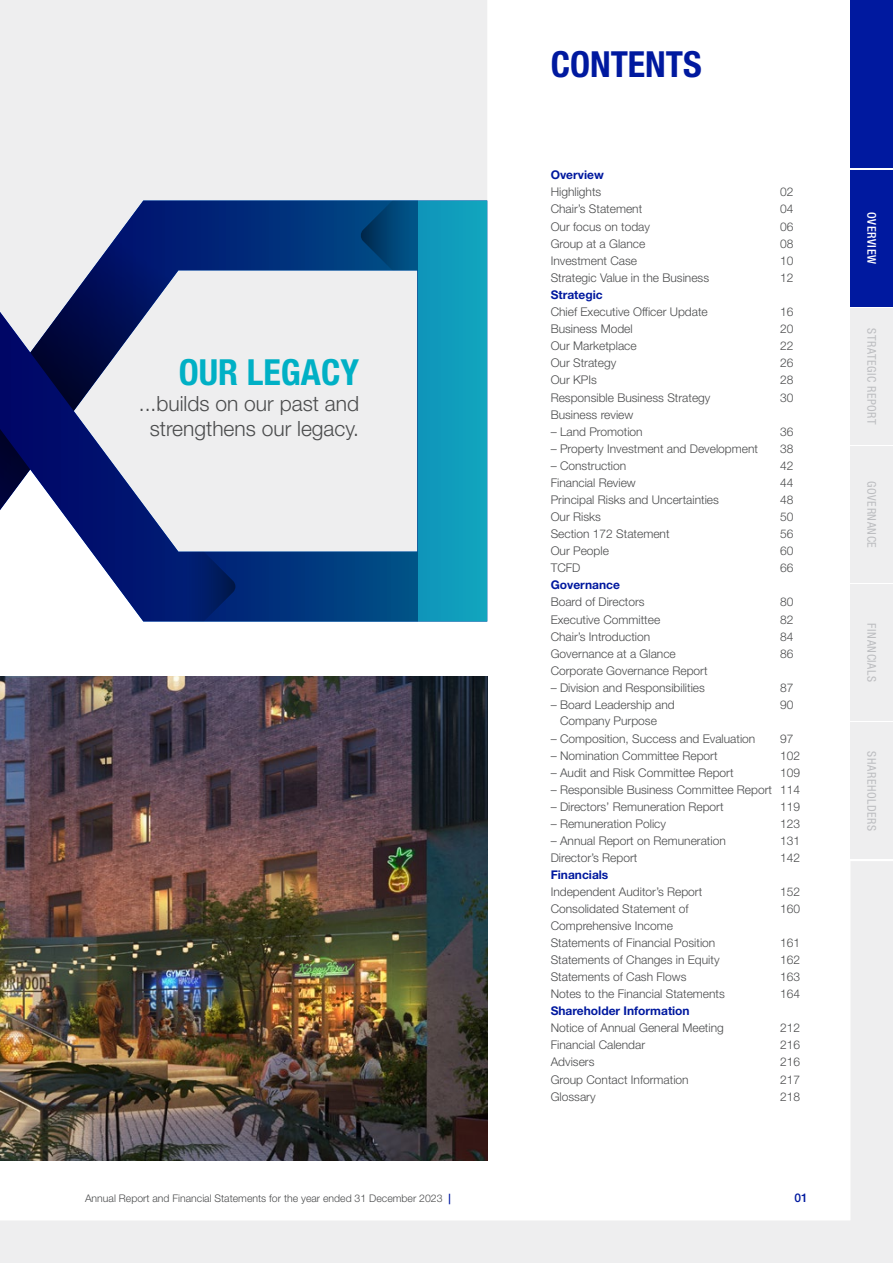
<style>
.page{position:relative;width:893px;height:1263px;background:#fff}
.page>*{position:absolute;margin:0;border:0;box-sizing:border-box;transform-origin:0 0}
.t1{font:700 condensed 36px "Helvetica Neue LT Std";color:#00b0c5}
.t2{font:700 condensed 36px "Helvetica Neue LT Std";color:#00199f}
.t3{font:300 21px/25.5px "Helvetica Neue LT Std";color:#4b4c4d;text-align:center}
.t4{font:300 12px/16.5px "Helvetica Neue LT Std";color:#4b4c4d}
.t5{font:700 12px "Helvetica Neue LT Std";color:#00199f}
.t6{font:condensed 12px "Helvetica Neue LT Std";letter-spacing:.045em;color:#bcbdc0}
.t7{font:500 condensed 12px "Helvetica Neue LT Std";letter-spacing:.04em;color:#fff}
.t8{font:500 12px "Helvetica Neue LT Std";color:#00199f}
.t9{font:300 10.5px "Helvetica Neue LT Std";color:#4b4c4d}
.s1{font-weight:500;color:#00199f}
</style>
<div class="page">
<div style="left:0;top:0;width:487px;height:201px;background:#eeeeef"></div>
<svg style="left:235px;top:201px;width:252px;height:420px;background:#7bb0c8"></svg>
<svg style="left:361px;top:200px;width:56px;height:84px;background:#26618d"></svg>
<svg style="left:0;top:200px;width:235px;height:421px;background:#8890b4"></svg>
<img style="left:0;top:676px;width:487px;height:185px">
<div style="left:850px;top:170px;width:43px;height:136px;background:#00199f"></div>
<div style="left:850px;top:0;width:43px;height:168px;background:#00199f"></div>
<img style="left:0;top:861px;width:893px;height:402px">
<div style="left:850px;top:446px;width:43px;height:137px;background:#eeeeef"></div>
<div style="left:850px;top:308px;width:43px;height:136px;background:#eeeeef"></div>
<div style="left:850px;top:585px;width:43px;height:136px;background:#eeeeef"></div>
<div style="left:850px;top:723px;width:43px;height:136px;background:#eeeeef"></div>
<h1 class="t1" style="left:179px;top:350px;width:182px">OUR LEGACY</h1>
<h2 class="t3" style="left:139px;top:390px;width:222px">...builds on our past and strengthens our legacy.</h2>
<h1 class="t2" style="left:551px;top:42px;width:153px">CONTENTS</h1>
<p class="t5" style="left:551px;top:167px;width:55px">Overview</p>
<p class="t4" style="left:551px;top:183px;width:52px">Highlights</p>
<p class="t4" style="left:780px;top:183px;width:15px">02</p>
<p class="t4" style="left:551px;top:200px;width:93px">Chair’s Statement</p>
<p class="t4" style="left:780px;top:200px;width:15px">04</p>
<p class="t4" style="left:551px;top:218px;width:101px">Our focus on today</p>
<p class="t4" style="left:780px;top:218px;width:15px">06</p>
<p class="t4" style="left:551px;top:235px;width:96px">Group at a Glance</p>
<p class="t4" style="left:780px;top:235px;width:15px">08</p>
<p class="t4" style="left:551px;top:252px;width:88px">Investment Case</p>
<p class="t4" style="left:780px;top:252px;width:15px">10</p>
<p class="t4" style="left:551px;top:269px;width:160px">Strategic Value in the Business</p>
<p class="t4" style="left:780px;top:269px;width:15px">12</p>
<p class="t5" style="left:551px;top:287px;width:53px">Strategic</p>
<p class="t4" style="left:551px;top:303px;width:159px">Chief Executive Officer Update</p>
<p class="t4" style="left:780px;top:303px;width:15px">16</p>
<p class="t4" style="left:551px;top:320px;width:83px">Business Model</p>
<p class="t4" style="left:780px;top:320px;width:15px">20</p>
<p class="t4" style="left:551px;top:338px;width:88px">Our Marketplace</p>
<p class="t4" style="left:780px;top:338px;width:15px">22</p>
<p class="t4" style="left:551px;top:355px;width:67px">Our Strategy</p>
<p class="t4" style="left:780px;top:355px;width:15px">26</p>
<p class="t4" style="left:551px;top:372px;width:48px">Our KPIs</p>
<p class="t4" style="left:780px;top:372px;width:15px">28</p>
<p class="t4" style="left:551px;top:389px;width:161px">Responsible Business Strategy</p>
<p class="t4" style="left:780px;top:389px;width:15px">30</p>
<p class="t4" style="left:551px;top:406px;width:84px">Business review</p>
<p class="t4" style="left:551px;top:423px;width:94px">– Land Promotion</p>
<p class="t4" style="left:780px;top:423px;width:15px">36</p>
<p class="t4" style="left:551px;top:440px;width:209px">– Property Investment and Development</p>
<p class="t4" style="left:780px;top:440px;width:15px">38</p>
<p class="t4" style="left:551px;top:457px;width:77px">– Construction</p>
<p class="t4" style="left:780px;top:457px;width:15px">42</p>
<p class="t4" style="left:551px;top:474px;width:87px">Financial Review</p>
<p class="t4" style="left:780px;top:474px;width:15px">44</p>
<p class="t4" style="left:551px;top:491px;width:170px">Principal Risks and Uncertainties</p>
<p class="t4" style="left:780px;top:491px;width:15px">48</p>
<p class="t4" style="left:551px;top:508px;width:52px">Our Risks</p>
<p class="t4" style="left:780px;top:508px;width:15px">50</p>
<p class="t4" style="left:551px;top:525px;width:120px">Section 172 Statement</p>
<p class="t4" style="left:780px;top:525px;width:15px">56</p>
<p class="t4" style="left:551px;top:542px;width:60px">Our People</p>
<p class="t4" style="left:780px;top:542px;width:15px">60</p>
<p class="t4" style="left:551px;top:559px;width:31px">TCFD</p>
<p class="t4" style="left:780px;top:559px;width:15px">66</p>
<p class="t5" style="left:551px;top:578px;width:71px">Governance</p>
<p class="t4" style="left:551px;top:594px;width:96px">Board of Directors</p>
<p class="t4" style="left:780px;top:594px;width:15px">80</p>
<p class="t4" style="left:551px;top:611px;width:111px">Executive Committee</p>
<p class="t4" style="left:780px;top:611px;width:15px">82</p>
<p class="t4" style="left:551px;top:628px;width:101px">Chair’s Introduction</p>
<p class="t4" style="left:780px;top:628px;width:15px">84</p>
<p class="t4" style="left:551px;top:645px;width:127px">Governance at a Glance</p>
<p class="t4" style="left:780px;top:645px;width:15px">86</p>
<p class="t4" style="left:551px;top:662px;width:158px">Corporate Governance Report</p>
<p class="t4" style="left:551px;top:679px;width:156px">– Division and Responsibilities</p>
<p class="t4" style="left:780px;top:679px;width:15px">87</p>
<p class="t4" style="left:560px;top:696px;width:116px;text-indent:-9px">– Board Leadership and<br>Company Purpose</p>
<p class="t4" style="left:780px;top:696px;width:15px">90</p>
<p class="t4" style="left:551px;top:730px;width:206px">– Composition, Success and Evaluation</p>
<p class="t4" style="left:780px;top:730px;width:15px">97</p>
<p class="t4" style="left:551px;top:747px;width:168px">– Nomination Committee Report</p>
<p class="t4" style="left:780px;top:747px;width:22px">102</p>
<p class="t4" style="left:551px;top:764px;width:184px">– Audit and Risk Committee Report</p>
<p class="t4" style="left:780px;top:764px;width:22px">109</p>
<p class="t4" style="left:551px;top:781px;width:251px">– Responsible Business Committee Report 114</p>
<p class="t4" style="left:551px;top:798px;width:174px">– Directors’ Remuneration Report</p>
<p class="t4" style="left:780px;top:798px;width:22px">119</p>
<p class="t4" style="left:551px;top:815px;width:117px">– Remuneration Policy</p>
<p class="t4" style="left:780px;top:815px;width:22px">123</p>
<p class="t4" style="left:551px;top:832px;width:177px">– Annual Report on Remuneration</p>
<p class="t4" style="left:780px;top:832px;width:22px">131</p>
<p class="t4" style="left:551px;top:849px;width:88px">Director’s Report</p>
<p class="t4" style="left:780px;top:849px;width:22px">142</p>
<p class="t5" style="left:551px;top:867px;width:59px">Financials</p>
<p class="t4" style="left:551px;top:883px;width:153px">Independent Auditor’s Report</p>
<p class="t4" style="left:780px;top:883px;width:22px">152</p>
<p class="t4" style="left:551px;top:900px;width:140px">Consolidated Statement of<br>Comprehensive Income</p>
<p class="t4" style="left:780px;top:900px;width:22px">160</p>
<p class="t4" style="left:551px;top:934px;width:166px">Statements of Financial Position</p>
<p class="t4" style="left:780px;top:934px;width:22px">161</p>
<p class="t4" style="left:551px;top:951px;width:170px">Statements of Changes in Equity</p>
<p class="t4" style="left:780px;top:951px;width:22px">162</p>
<p class="t4" style="left:551px;top:968px;width:137px">Statements of Cash Flows</p>
<p class="t4" style="left:780px;top:968px;width:22px">163</p>
<p class="t4" style="left:551px;top:985px;width:176px">Notes to the Financial Statements</p>
<p class="t4" style="left:780px;top:985px;width:22px">164</p>
<p class="t5" style="left:551px;top:1003px;width:141px">Shareholder Information</p>
<p class="t4" style="left:551px;top:1019px;width:175px">Notice of Annual General Meeting</p>
<p class="t4" style="left:780px;top:1019px;width:22px">212</p>
<p class="t4" style="left:551px;top:1036px;width:96px">Financial Calendar</p>
<p class="t4" style="left:780px;top:1036px;width:22px">216</p>
<p class="t4" style="left:551px;top:1054px;width:45px">Advisers</p>
<p class="t4" style="left:780px;top:1054px;width:22px">216</p>
<p class="t4" style="left:551px;top:1071px;width:140px">Group Contact Information</p>
<p class="t4" style="left:780px;top:1071px;width:22px">217</p>
<p class="t4" style="left:551px;top:1088px;width:46px">Glossary</p>
<p class="t4" style="left:780px;top:1088px;width:22px">218</p>
<p class="t9" style="left:85px;top:1192px;width:367px">Annual Report and Financial Statements for the year ended 31 December 2023 <span class="s1">|</span></p>
<p class="t8" style="left:795px;top:1191px;width:15px">01</p>
<p class="t7" style="left:879px;top:212px;width:53px;rotate:90deg">OVERVIEW</p>
<p class="t6" style="left:879px;top:328px;width:98px;rotate:90deg">STRATEGIC REPORT</p>
<p class="t6" style="left:879px;top:481px;width:68px;rotate:90deg">GOVERNANCE</p>
<p class="t6" style="left:879px;top:623px;width:60px;rotate:90deg">FINANCIALS</p>
<p class="t6" style="left:879px;top:751px;width:81px;rotate:90deg">SHAREHOLDERS</p>
</div>
